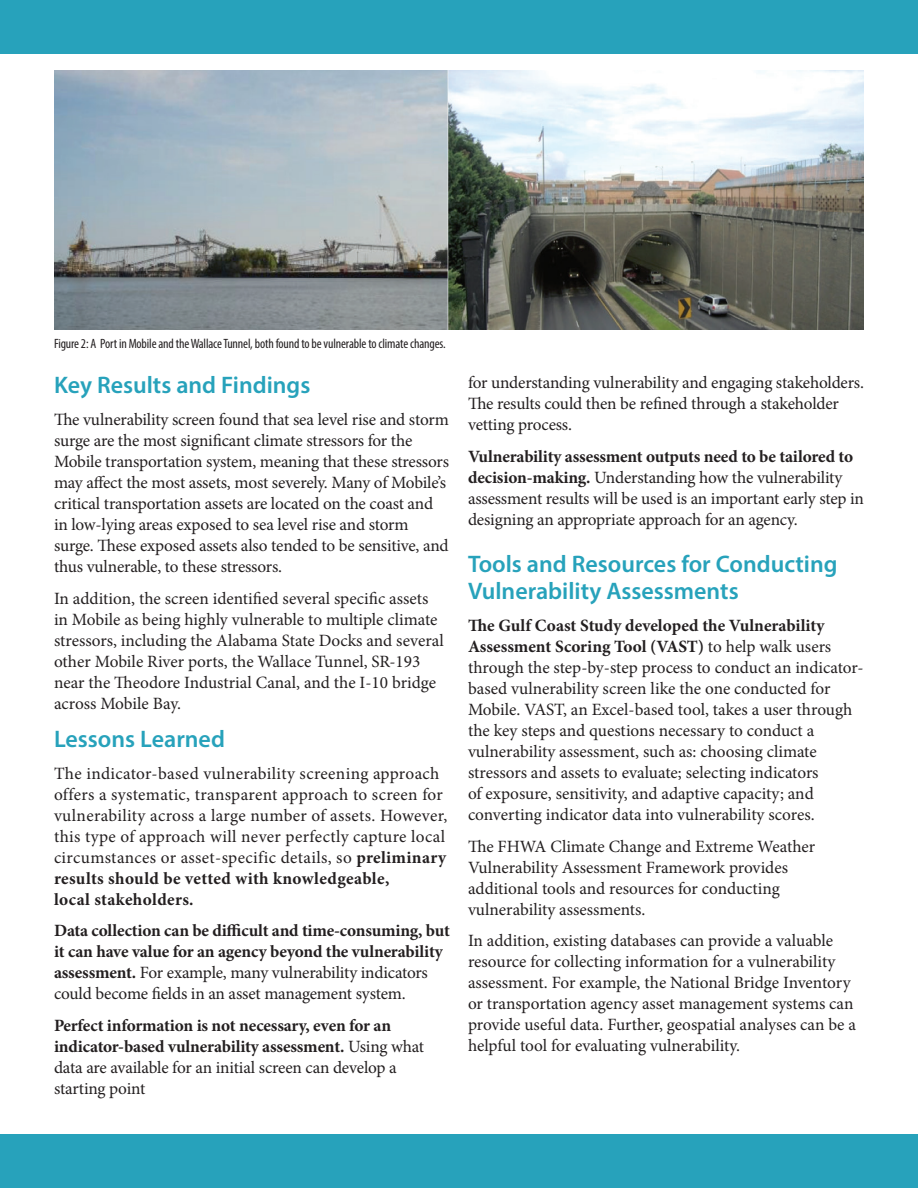
<style>
.page{position:relative;width:918px;height:1188px;background:#fff}
.page>*{position:absolute;margin:0;border:0;box-sizing:border-box;transform-origin:0 0}
.t1{font:600 24px/27px "Myriad Pro";color:#27a2bb}
.t2{font:17.25px/21px "Minion Pro";letter-spacing:-.005em;color:#231f20}
.t3{font:700 17.25px/21px "Minion Pro";letter-spacing:-.01em;color:#231f20}
.t4{font:17.25px/21px "Minion Pro";letter-spacing:.02em;color:#231f20}
.t5{font:condensed 13.5px "Myriad Pro";letter-spacing:-.01em;color:#231f20}
.s1{font-weight:700}
.s2{font-weight:400}
</style>
<div class="page">
<div style="left:0;top:0;width:918px;height:54px;background:#27a2bb"></div>
<div style="left:0;top:1134px;width:918px;height:54px;background:#27a2bb"></div>
<img style="left:54px;top:70px;width:810px;height:259px">
<p class="t5" style="left:54px;top:335px;width:393px">Figure 2: A Port in Mobile and the Wallace Tunnel, both found to be vulnerable to climate changes.</p>
<h1 class="t1" style="left:54px;top:371px;width:258px">Key Results and Findings</h1>
<p class="t2" style="left:54px;top:409px;width:396px">The vulnerability screen found that sea level rise and storm surge are the most significant climate stressors for the Mobile transportation system, meaning that these stressors may affect the most assets, most severely. Many of Mobile’s critical transportation assets are located on the coast and in low-lying areas exposed to sea level rise and storm surge. These exposed assets also tended to be sensitive, and thus vulnerable, to these stressors.</p>
<p class="t2" style="left:54px;top:588px;width:391px">In addition, the screen identified several specific assets in Mobile as being highly vulnerable to multiple climate stressors, including the Alabama State Docks and several other Mobile River ports, the Wallace Tunnel, SR-193 near the Theodore Industrial Canal, and the I-10 bridge across Mobile Bay.</p>
<h1 class="t1" style="left:54px;top:725px;width:172px">Lessons Learned</h1>
<p class="t4" style="left:54px;top:763px;width:395px">The indicator-based vulnerability screening approach offers a systematic, transparent approach to screen for vulnerability across a large number of assets. However, this type of approach will never perfectly capture local circumstances or asset-specific details, so <span class="s1">preliminary results should be vetted with knowledgeable,<br>local stakeholders.</span></p>
<p class="t3" style="left:54px;top:920px;width:397px">Data collection can be difficult and time-consuming, but it can have value for an agency beyond the vulnerability assessment. <span class="s2">For example, many vulnerability indicators could become fields in an asset management system.</span></p>
<p class="t3" style="left:54px;top:1015px;width:372px">Perfect information is not necessary, even for an indicator-based vulnerability assessment. <span class="s2">Using what data are available for an initial screen can develop a starting point</span></p>
<p class="t2" style="left:468px;top:372px;width:398px">for understanding vulnerability and engaging stakeholders.<br>The results could then be refined through a stakeholder vetting process.</p>
<p class="t2" style="left:468px;top:446px;width:398px"><span class="s1">Vulnerability assessment outputs need to be tailored to decision-making.</span> Understanding how the vulnerability assessment results will be used is an important early step in designing an appropriate approach for an agency.</p>
<h1 class="t1" style="left:468px;top:550px;width:371px">Tools and Resources for Conducting<br>Vulnerability Assessments</h1>
<p class="t2" style="left:468px;top:615px;width:397px"><span class="s1">The Gulf Coast Study developed the Vulnerability Assessment Scoring Tool (VAST)</span> to help walk users through the step-by-step process to conduct an indicator&shy;based vulnerability screen like the one conducted for Mobile. VAST, an Excel-based tool, takes a user through the key steps and questions necessary to conduct a vulnerability assessment, such as: choosing climate stressors and assets to evaluate; selecting indicators<br>of exposure, sensitivity, and adaptive capacity; and converting indicator data into vulnerability scores.</p>
<p class="t2" style="left:468px;top:836px;width:349px">The FHWA Climate Change and Extreme Weather Vulnerability Assessment Framework provides additional tools and resources for conducting vulnerability assessments.</p>
<p class="t2" style="left:468px;top:930px;width:390px">In addition, existing databases can provide a valuable resource for collecting information for a vulnerability assessment. For example, the National Bridge Inventory or transportation agency asset management systems can provide useful data. Further, geospatial analyses can be a helpful tool for evaluating vulnerability.</p>
</div>
